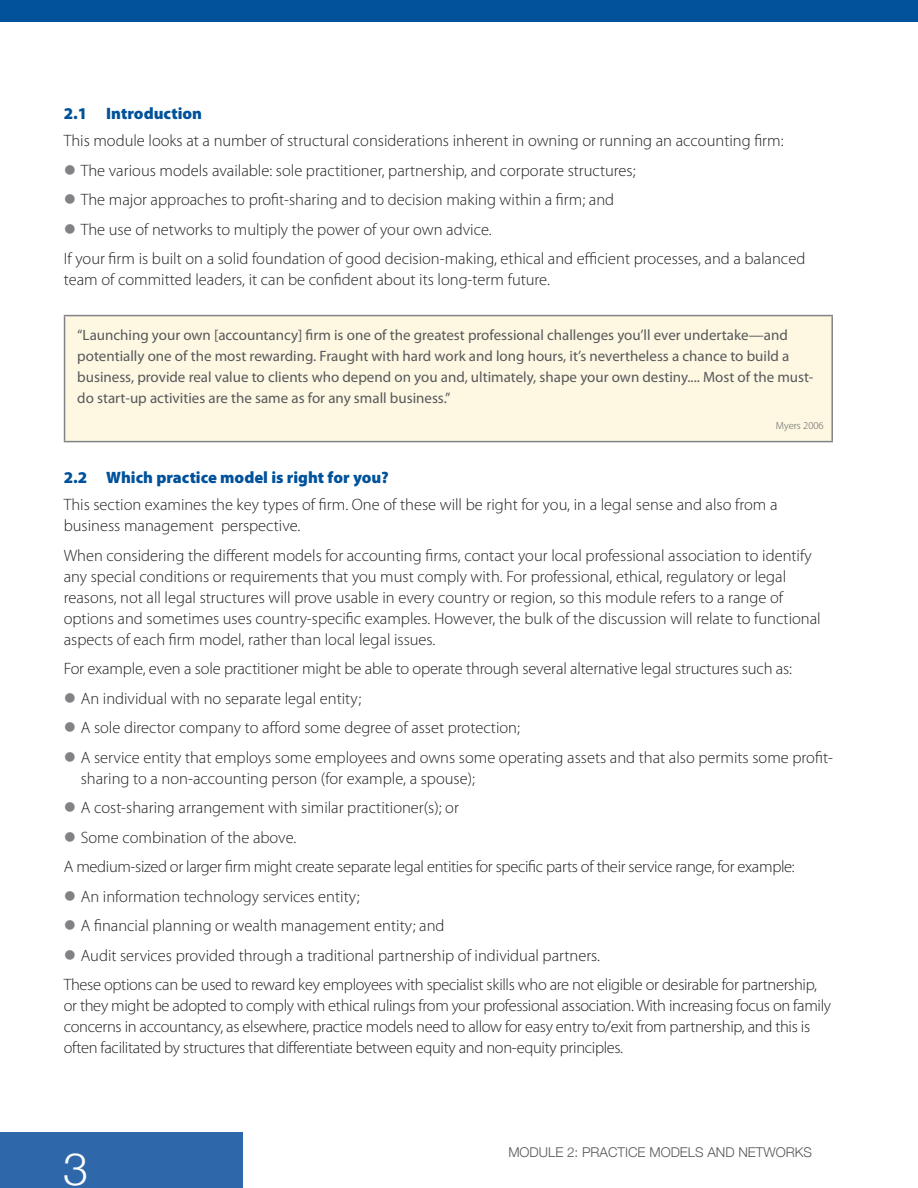
<style>
.page{position:relative;width:918px;height:1188px;background:#fff}
.page>*{position:absolute;margin:0;border:0;box-sizing:border-box;transform-origin:0 0}
.t1{font:300 45px "Helvetica Neue";color:#fff}
.Body_text{font:300 16.5px/21px "Myriad Pro";color:#231f20}
.Body_text-2{font:300 16.5px/21px "Myriad Pro";letter-spacing:-.02em;color:#231f20}
.B_head_numbered_1_1{font:900 16.5px "Myriad Pro";color:#01529a}
.Box_text_1_-_They_sa{font:15px/21px "Myriad Pro";color:#57585a}
.t2{font:300 13.5px "Helvetica Neue";color:#57585a}
.Source{font:300 10.5px "Myriad Pro";color:#57585a}
</style>
<div class="page">
<div style="left:0;top:0;width:918px;height:21px;background:#01529a"></div>
<div style="left:0;top:1133px;width:243px;height:55px;background:#2e68aa"></div>
<div style="left:65px;top:316px;width:767px;height:126px;background:#fef8e3"></div>
<hr style="left:64px;top:315px;width:769px;height:1px;background:#808285">
<hr style="left:64px;top:316px;width:1px;height:125px;background:#808285">
<hr style="left:831px;top:316px;width:2px;height:125px;background:#808285">
<hr style="left:64px;top:441px;width:769px;height:1px;background:#808285">
<p class="B_head_numbered_1_1" style="left:64px;top:104px;width:140px">2.1 Introduction</p>
<p class="Body_text" style="left:64px;top:130px;width:721px">This module looks at a number of structural considerations inherent in owning or running an accounting firm:</p>
<p class="Body_text" style="left:81px;top:160px;width:556px">The various models available: sole practitioner, partnership, and corporate structures;</p>
<p class="Body_text" style="left:81px;top:189px;width:535px">The major approaches to profit-sharing and to decision making within a firm; and</p>
<p class="Body_text" style="left:81px;top:219px;width:412px">The use of networks to multiply the power of your own advice.</p>
<p class="Body_text" style="left:64px;top:248px;width:743px">If your firm is built on a solid foundation of good decision-making, ethical and efficient processes, and a balanced team of committed leaders, it can be confident about its long-term future.</p>
<p class="Box_text_1_-_They_sa" style="left:77px;top:324px;width:738px">“Launching your own [accountancy] firm is one of the greatest professional challenges you’ll ever undertake—and potentially one of the most rewarding. Fraught with hard work and long hours, it’s nevertheless a chance to build a business, provide real value to clients who depend on you and, ultimately, shape your own destiny.... Most of the must&shy;do start-up activities are the same as for any small business.”</p>
<p class="Source" style="left:776px;top:420px;width:49px">Myers 2006</p>
<p class="B_head_numbered_1_1" style="left:64px;top:468px;width:327px">2.2 Which practice model is right for you?</p>
<p class="Body_text" style="left:64px;top:495px;width:715px">This section examines the key types of firm. One of these will be right for you, in a legal sense and also from a business management perspective.</p>
<p class="Body_text" style="left:64px;top:545px;width:758px">When considering the different models for accounting firms, contact your local professional association to identify any special conditions or requirements that you must comply with. For professional, ethical, regulatory or legal reasons, not all legal structures will prove usable in every country or region, so this module refers to a range of options and sometimes uses country-specific examples. However, the bulk of the discussion will relate to functional aspects of each firm model, rather than local legal issues.</p>
<p class="Body_text" style="left:64px;top:659px;width:730px">For example, even a sole practitioner might be able to operate through several alternative legal structures such as:</p>
<p class="Body_text" style="left:81px;top:688px;width:282px">An individual with no separate legal entity;</p>
<p class="Body_text" style="left:81px;top:718px;width:441px">A sole director company to afford some degree of asset protection;</p>
<p class="Body_text" style="left:81px;top:747px;width:754px">A service entity that employs some employees and owns some operating assets and that also permits some profit&shy;sharing to a non-accounting person (for example, a spouse);</p>
<p class="Body_text" style="left:81px;top:798px;width:380px">A cost-sharing arrangement with similar practitioner(s); or</p>
<p class="Body_text" style="left:81px;top:827px;width:217px">Some combination of the above.</p>
<p class="Body_text-2" style="left:64px;top:857px;width:733px">A medium-sized or larger firm might create separate legal entities for specific parts of their service range, for example:</p>
<p class="Body_text" style="left:81px;top:886px;width:280px">An information technology services entity;</p>
<p class="Body_text" style="left:81px;top:916px;width:365px">A financial planning or wealth management entity; and</p>
<p class="Body_text" style="left:81px;top:945px;width:521px">Audit services provided through a traditional partnership of individual partners.</p>
<p class="Body_text-2" style="left:64px;top:975px;width:769px">These options can be used to reward key employees with specialist skills who are not eligible or desirable for partnership, or they might be adopted to comply with ethical rulings from your professional association. With increasing focus on family concerns in accountancy, as elsewhere, practice models need to allow for easy entry to/exit from partnership, and this is often facilitated by structures that differentiate between equity and non-equity principles.</p>
<h1 class="t1" style="left:63px;top:1141px;width:27px">3</h1>
<p class="t2" style="left:508px;top:1144px;width:305px">MODULE 2: PRACTICE MODELS AND NETWORKS</p>
</div>
